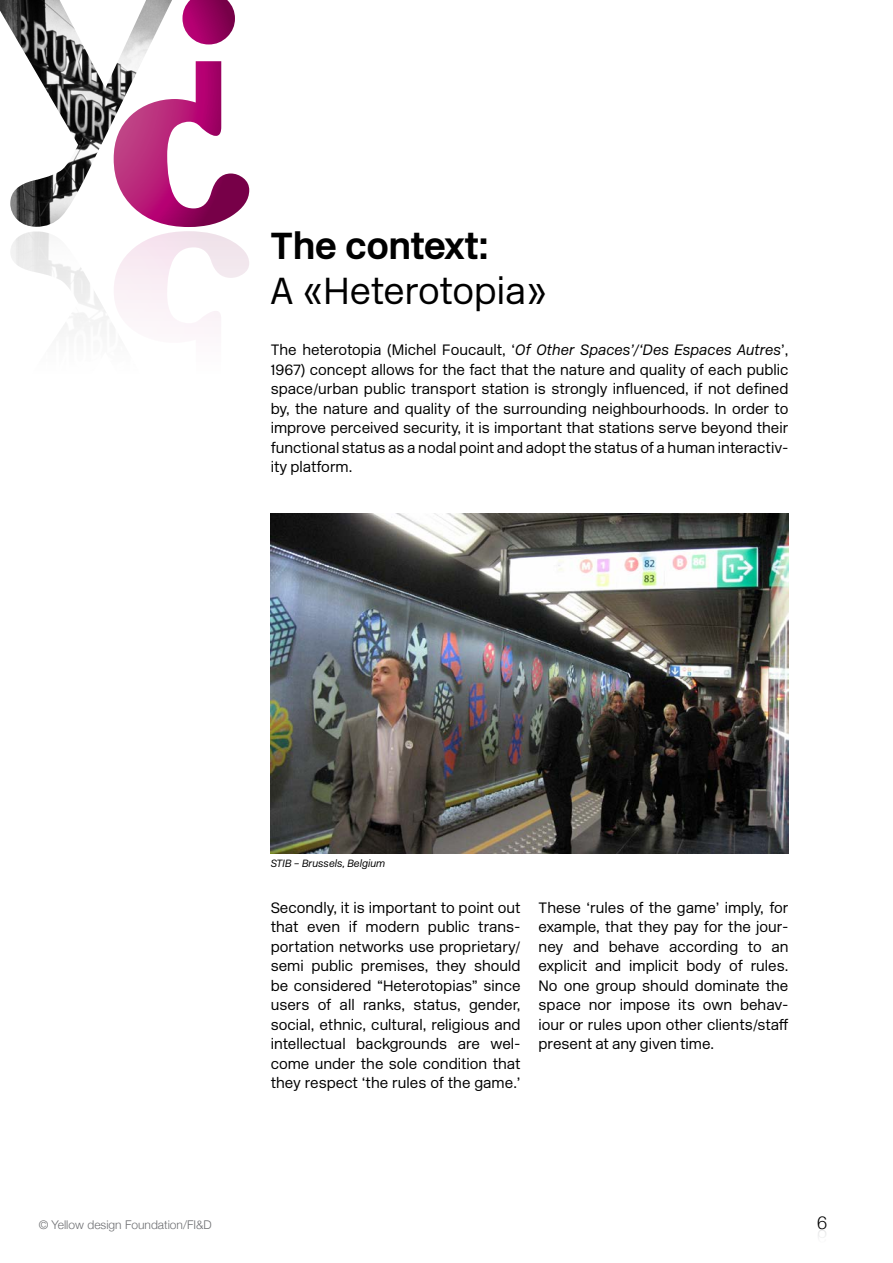
<style>
.page{position:relative;width:893px;height:1263px;background:#fff}
.page>*{position:absolute;margin:0;border:0;box-sizing:border-box;transform-origin:0 0}
.t1{font:300 37.5px "New Rail Alphabet";letter-spacing:-.005em;color:#000}
.t2{font:700 37.5px "New Rail Alphabet";color:#000}
.t3{font:300 15px/19.5px "New Rail Alphabet";color:#000;text-align:justify}
.t4{font:300 12px "Helvetica Neue";color:#6d6e71}
.t5{font:italic 300 10.5px "New Rail Alphabet";color:#000}
.s1{font-style:italic}
</style>
<div class="page">
<img style="left:0;top:0;width:172px;height:227px">
<svg style="left:182px;top:0;width:53px;height:44px;background:#a82979"></svg>
<img style="left:11px;top:232px;width:103px;height:95px">
<svg style="left:114px;top:61px;width:135px;height:266px"></svg>
<img style="left:271px;top:513px;width:518px;height:340px">
<h1 class="t2" style="left:271px;top:221px;width:219px">The context:</h1>
<h1 class="t1" style="left:271px;top:266px;width:278px">A «Heterotopia»</h1>
<p class="t3" style="left:271px;top:340px;width:519px">The heterotopia (Michel Foucault, ‘<span class="s1">Of Other Spaces’/‘Des Espaces Autres</span>’, 1967) concept allows for the fact that the nature and quality of each public space/urban public transport station is strongly influenced, if not defined by, the nature and quality of the surrounding neighbourhoods. In order to improve perceived security, it is important that stations serve beyond their functional status as a nodal point and adopt the status of a human interactiv&shy;ity platform.</p>
<p class="t4" style="left:39px;top:1215px;width:174px">© Yellow design Foundation/FI&amp;D</p>
<p class="t5" style="left:271px;top:856px;width:116px">STIB – Brussels, Belgium</p>
<p class="t3" style="left:271px;top:897px;width:251px">Secondly, it is important to point out that even if modern public trans&shy;portation networks use proprietary/ semi public premises, they should be considered “Heterotopias” since users of all ranks, status, gender, social, ethnic, cultural, religious and intellectual backgrounds are wel&shy;come under the sole condition that they respect ‘the rules of the game.’</p>
<p class="t3" style="left:539px;top:897px;width:251px">These ‘rules of the game’ imply, for example, that they pay for the jour&shy;ney and behave according to an explicit and implicit body of rules.<br>No one group should dominate the space nor impose its own behav&shy;iour or rules upon other clients/staff present at any given time.</p>
</div>
